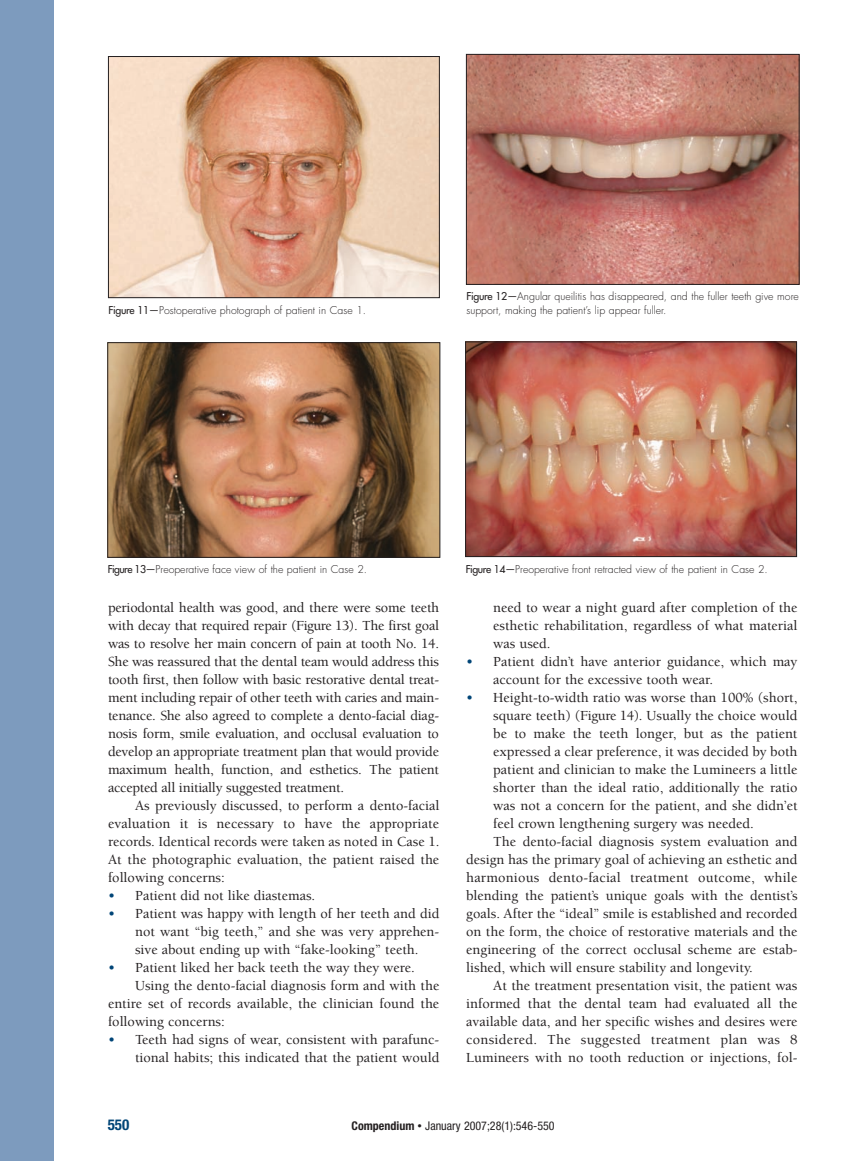
<style>
.page{position:relative;width:851px;height:1161px;background:#fff}
.page>*{position:absolute;margin:0;border:0;box-sizing:border-box;transform-origin:0 0}
.t1{font:700 condensed 15px "Helvetica Neue";color:#004577}
.t2{font:500 14.25px/18px "Berkeley";color:#231f20;text-align:justify}
.t3{font:500 14.25px "Berkeley";letter-spacing:.02em;color:#231f20}
.t4{font:condensed 12px "Helvetica Neue";color:#231f20}
.t5{font:300 10.5px "Futura";color:#231f20}
.s1{font-weight:400}
.s2{color:#004577}
.s3{font-weight:700}
.s4{font-size:9px}
</style>
<div class="page">
<div style="left:0;top:0;width:54px;height:1161px;background:#7d9bbe"></div>
<img style="left:467px;top:344px;width:327px;height:211px">
<div style="left:465px;top:342px;width:331px;height:215px;border:1px solid #231f20"></div>
<img style="left:109px;top:344px;width:329px;height:212px">
<div style="left:107px;top:342px;width:333px;height:216px;border:1px solid #231f20"></div>
<img style="left:468px;top:56px;width:329px;height:227px">
<div style="left:466px;top:54px;width:333px;height:231px;border:1px solid #231f20"></div>
<img style="left:110px;top:58px;width:327px;height:238px">
<div style="left:108px;top:56px;width:331px;height:242px;border:1px solid #231f20"></div>
<p class="t5" style="left:466px;top:292px;width:334px"><span class="s1">Figure 12—</span>Angular queilitis has disappeared, and the fuller teeth give more</p>
<p class="t5" style="left:109px;top:305px;width:259px"><span class="s1">Figure 11—</span>Postoperative photograph of patient in Case 1.</p>
<p class="t5" style="left:466px;top:306px;width:201px">support, making the patient’s lip appear fuller.</p>
<p class="t5" style="left:108px;top:565px;width:261px"><span class="s1">Figure 13—</span>Preoperative face view of the patient in Case 2.</p>
<p class="t5" style="left:465px;top:564px;width:304px"><span class="s1">Figure 14—</span>Preoperative front retracted view of the patient in Case 2.</p>
<p class="t2" style="left:108px;top:600px;width:332px">periodontal health was good, and there were some teeth with decay that required repair (Figure 13). The first goal was to resolve her main concern of pain at tooth No. 14.<br>She was reassured that the dental team would address this tooth first, then follow with basic restorative dental treat&shy;ment including repair of other teeth with caries and main&shy;tenance. She also agreed to complete a dento-facial diag&shy;nosis form, smile evaluation, and occlusal evaluation to develop an appropriate treatment plan that would provide maximum health, function, and esthetics. The patient accepted all initially suggested treatment.</p>
<p class="t2" style="left:108px;top:798px;width:333px;text-indent:27px">As previously discussed, to perform a dento-facial evaluation it is necessary to have the appropriate records. Identical records were taken as noted in Case 1.<br>At the photographic evaluation, the patient raised the following concerns:</p>
<p class="t2" style="left:108px;top:888px;width:209px"><span class="s2">•</span> Patient did not like diastemas.</p>
<p class="t2" style="left:135px;top:906px;width:306px;text-indent:-27px"><span class="s2">•</span> Patient was happy with length of her teeth and did not want “big teeth,” and she was very apprehen&shy;sive about ending up with “fake-looking” teeth.</p>
<p class="t2" style="left:108px;top:960px;width:308px"><span class="s2">•</span> Patient liked her back teeth the way they were.</p>
<p class="t2" style="left:135px;top:978px;width:306px">Using the dento-facial diagnosis form and with the</p>
<p class="t2" style="left:108px;top:996px;width:333px">entire set of records available, the clinician found the</p>
<p class="t2" style="left:108px;top:1014px;width:118px">following concerns:</p>
<p class="t2" style="left:108px;top:1032px;width:333px;text-align:right"><span class="s2">•</span> Teeth had signs of wear, consistent with parafunc&shy;tional habits; this indicated that the patient would</p>
<p class="t2" style="left:493px;top:600px;width:306px">need to wear a night guard after completion of the esthetic rehabilitation, regardless of what material was used.</p>
<p class="t2" style="left:493px;top:654px;width:306px;text-indent:-27px"><span class="s2">•</span> Patient didn’t have anterior guidance, which may account for the excessive tooth wear.</p>
<p class="t2" style="left:466px;top:690px;width:332px"><span class="s2">•</span> Height-to-width ratio was worse than 100% (short,</p>
<p class="t2" style="left:493px;top:708px;width:306px">square teeth) (Figure 14). Usually the choice would</p>
<p class="t2" style="left:493px;top:726px;width:306px">be to make the teeth longer, but as the patient</p>
<p class="t2" style="left:493px;top:744px;width:306px">expressed a clear preference, it was decided by both</p>
<p class="t2" style="left:493px;top:762px;width:306px">patient and clinician to make the Lumineers a little</p>
<p class="t2" style="left:493px;top:780px;width:306px">shorter than the ideal ratio, additionally the ratio</p>
<p class="t2" style="left:493px;top:798px;width:306px">was not a concern for the patient, and she didn’et</p>
<p class="t2" style="left:493px;top:816px;width:262px">feel crown lengthening surgery was needed.</p>
<p class="t2" style="left:493px;top:834px;width:306px">The dento-facial diagnosis system evaluation and</p>
<p class="t2" style="left:466px;top:852px;width:333px">design has the primary goal of achieving an esthetic and</p>
<p class="t2" style="left:466px;top:870px;width:332px">harmonious dento-facial treatment outcome, while</p>
<p class="t2" style="left:466px;top:888px;width:333px">blending the patient’s unique goals with the dentist’s</p>
<p class="t2" style="left:466px;top:906px;width:333px">goals. After the “ideal” smile is established and recorded</p>
<p class="t2" style="left:466px;top:924px;width:333px">on the form, the choice of restorative materials and the</p>
<p class="t2" style="left:466px;top:942px;width:333px">engineering of the correct occlusal scheme are estab-</p>
<p class="t2" style="left:466px;top:960px;width:288px">lished, which will ensure stability and longevity.</p>
<p class="t2" style="left:493px;top:978px;width:306px">At the treatment presentation visit, the patient was</p>
<p class="t2" style="left:466px;top:996px;width:333px">informed that the dental team had evaluated all the</p>
<p class="t2" style="left:466px;top:1014px;width:332px">available data, and her specific wishes and desires were</p>
<p class="t3" style="left:466px;top:1034px;width:333px">considered. The suggested treatment plan was 8</p>
<p class="t2" style="left:466px;top:1050px;width:333px">Lumineers with no tooth reduction or injections, fol-</p>
<p class="t1" style="left:108px;top:1119px;width:23px">550</p>
<p class="t4" style="left:351px;top:1121px;width:204px"><span class="s3">Compendium</span> <span class="s4">•</span> January 2007;28(1):546-550</p>
</div>
